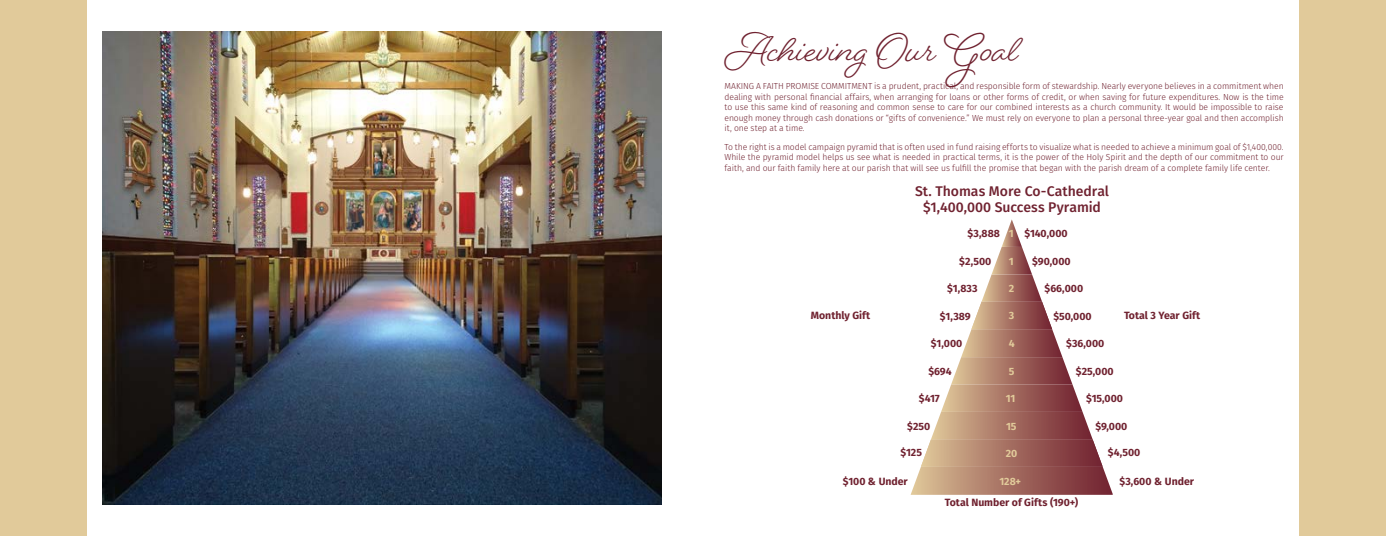
<style>
.page{position:relative;width:1386px;height:536px;background:#fff}
.page>*{position:absolute;margin:0;border:0;box-sizing:border-box;transform-origin:0 0}
.t1{font:700 42px "Beloved Script";color:#702230}
.t2{font:500 14px/15.8px "Fira Sans";letter-spacing:-.005em;color:#702230;text-align:center}
.t3{font:700 10.5px "Fira Sans";color:#702230}
.t4{font:700 10.5px "Fira Sans";letter-spacing:-.01em;color:#e1ca9a}
.t5{font:300 8.75px/10.5px "Fira Sans";letter-spacing:-.01em;color:#702230;text-align:justify}
</style>
<div class="page">
<svg style="left:911px;top:219px;width:202px;height:275px"></svg>
<div style="left:0;top:0;width:87px;height:536px;background:#e1ca9a"></div>
<div style="left:1299px;top:0;width:87px;height:536px;background:#e1ca9a"></div>
<img style="left:102px;top:32px;width:560px;height:472px">
<h1 class="t1" style="left:724px;top:20px;width:295px">Achieving Our Goal</h1>
<p class="t5" style="left:724px;top:81px;width:561px">MAKING A FAITH PROMISE COMMITMENT is a prudent, practical, and responsible form of stewardship. Nearly everyone believes in a commitment when dealing with personal financial affairs, when arranging for loans or other forms of credit, or when saving for future expenditures. Now is the time to use this same kind of reasoning and common sense to care for our combined interests as a church community. It would be impossible to raise enough money through cash donations or “gifts of convenience.” We must rely on everyone to plan a personal three-year goal and then accomplish it, one step at a time.</p>
<p class="t5" style="left:724px;top:141px;width:561px">To the right is a model campaign pyramid that is often used in fund raising efforts to visualize what is needed to achieve a minimum goal of $1,400,000.<br>While the pyramid model helps us see what is needed in practical terms, it is the power of the Holy Spirit and the depth of our commitment to our faith, and our faith family here at our parish that will see us fulfill the promise that began with the parish dream of a complete family life center.</p>
<h2 class="t2" style="left:915px;top:183px;width:195px">St. Thomas More Co-Cathedral $1,400,000 Success Pyramid</h2>
<p class="t4" style="left:1009px;top:226px;width:6px">1</p>
<p class="t4" style="left:1009px;top:253px;width:6px">1</p>
<p class="t4" style="left:1009px;top:281px;width:7px">2</p>
<p class="t4" style="left:1009px;top:308px;width:7px">3</p>
<p class="t4" style="left:1009px;top:336px;width:7px">4</p>
<p class="t4" style="left:1009px;top:363px;width:7px">5</p>
<p class="t4" style="left:1006px;top:391px;width:11px">11</p>
<p class="t4" style="left:1006px;top:418px;width:12px">15</p>
<p class="t4" style="left:1006px;top:446px;width:13px">20</p>
<p class="t4" style="left:1000px;top:473px;width:23px">128+</p>
<p class="t3" style="left:945px;top:495px;width:135px">Total Number of Gifts (190+)</p>
<p class="t3" style="left:968px;top:226px;width:34px">$3,888</p>
<p class="t3" style="left:959px;top:253px;width:34px">$2,500</p>
<p class="t3" style="left:947px;top:281px;width:32px">$1,833</p>
<p class="t3" style="left:940px;top:308px;width:32px">$1,389</p>
<p class="t3" style="left:931px;top:336px;width:33px">$1,000</p>
<p class="t3" style="left:928px;top:364px;width:25px">$694</p>
<p class="t3" style="left:919px;top:391px;width:22px">$417</p>
<p class="t3" style="left:907px;top:418px;width:25px">$250</p>
<p class="t3" style="left:901px;top:445px;width:23px">$125</p>
<p class="t3" style="left:843px;top:474px;width:67px">$100 &amp; Under</p>
<p class="t3" style="left:1024px;top:226px;width:45px">$140,000</p>
<p class="t3" style="left:1032px;top:253px;width:40px">$90,000</p>
<p class="t3" style="left:1045px;top:281px;width:40px">$66,000</p>
<p class="t3" style="left:1053px;top:308px;width:40px">$50,000</p>
<p class="t3" style="left:1066px;top:336px;width:40px">$36,000</p>
<p class="t3" style="left:1076px;top:364px;width:39px">$25,000</p>
<p class="t3" style="left:1086px;top:391px;width:38px">$15,000</p>
<p class="t3" style="left:1095px;top:418px;width:34px">$9,000</p>
<p class="t3" style="left:1108px;top:445px;width:34px">$4,500</p>
<p class="t3" style="left:1119px;top:474px;width:76px">$3,600 &amp; Under</p>
<p class="t3" style="left:811px;top:307px;width:61px">Monthly Gift</p>
<p class="t3" style="left:1124px;top:307px;width:78px">Total 3 Year Gift</p>
</div>
